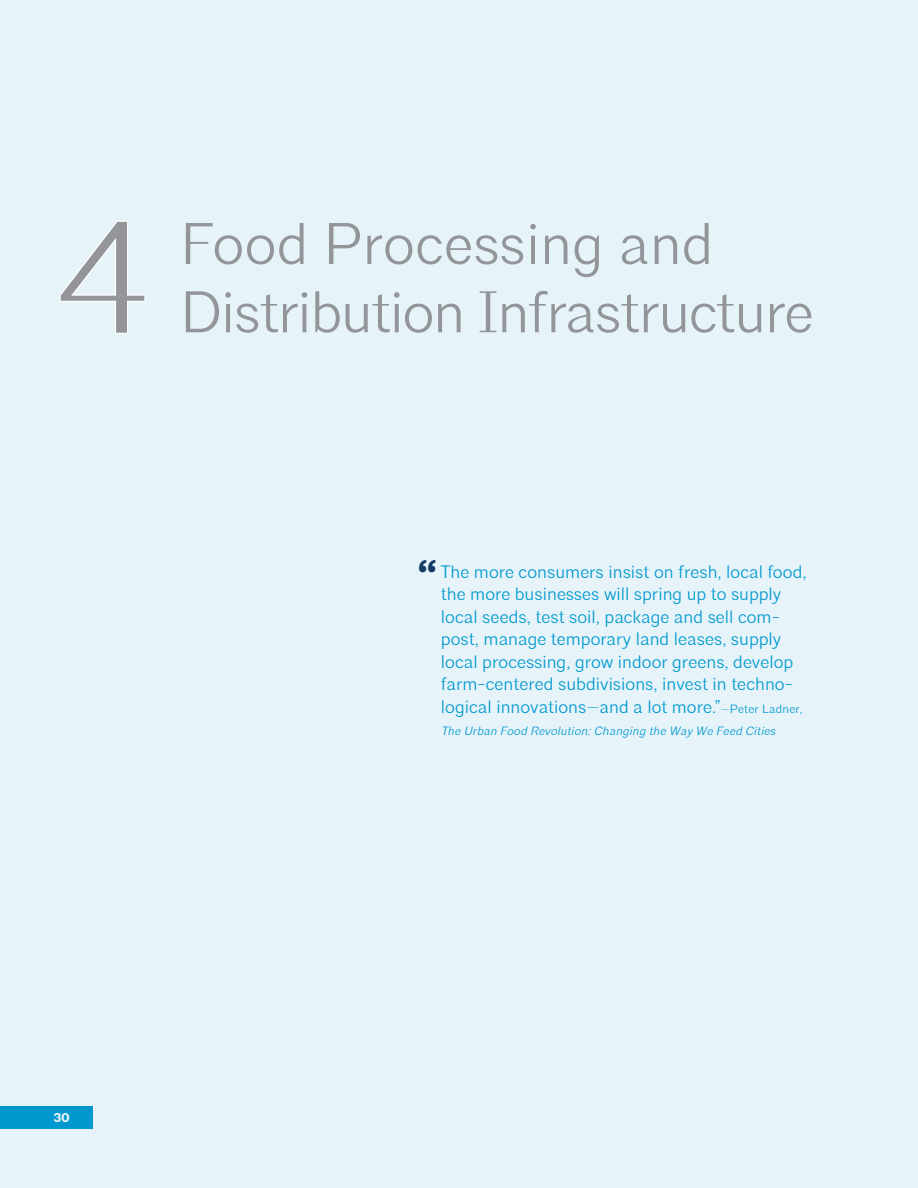
<style>
.page{position:relative;width:918px;height:1188px;background:#e6f4fa}
.page>*{position:absolute;margin:0;border:0;box-sizing:border-box;transform-origin:0 0}
.t1{font:300 158.4px "Architype";color:#939598}
.t2{font:300 58.5px/68.2px "Architype";letter-spacing:-.02em;color:#939598}
.t3{font:700 42px "Architype";color:#163b65}
.t4{font:300 18px/22.5px "Architype";color:#0098cf}
.t5{font:700 12.75px "Architype";color:#fff}
.t6{font:italic 300 12px "Architype";color:#0098cf}
.s1{font-size:12px}
</style>
<div class="page">
<svg style="left:59px;top:221px;width:87px;height:113px"></svg>
<h1 class="t1" style="left:54px;top:183px;width:97px">4</h1>
<h2 class="t2" style="left:180px;top:211px;width:635px">Food Processing and<br>Distribution Infrastructure</h2>
<p class="t5" style="left:54px;top:1110px;width:18px">30</p>
<h3 class="t3" style="left:417px;top:551px;width:21px">“</h3>
<p class="t4" style="left:441px;top:560px;width:367px">The more consumers insist on fresh, local food, the more businesses will spring up to supply local seeds, test soil, package and sell com&shy;post, manage temporary land leases, supply local processing, grow indoor greens, develop farm-centered subdivisions, invest in techno&shy;logical innovations—and a lot more.”<span class="s1">—Peter Ladner,</span></p>
<p class="t6" style="left:441px;top:724px;width:339px">The Urban Food Revolution:Changing the Way We Feed Cities</p>
</div>
